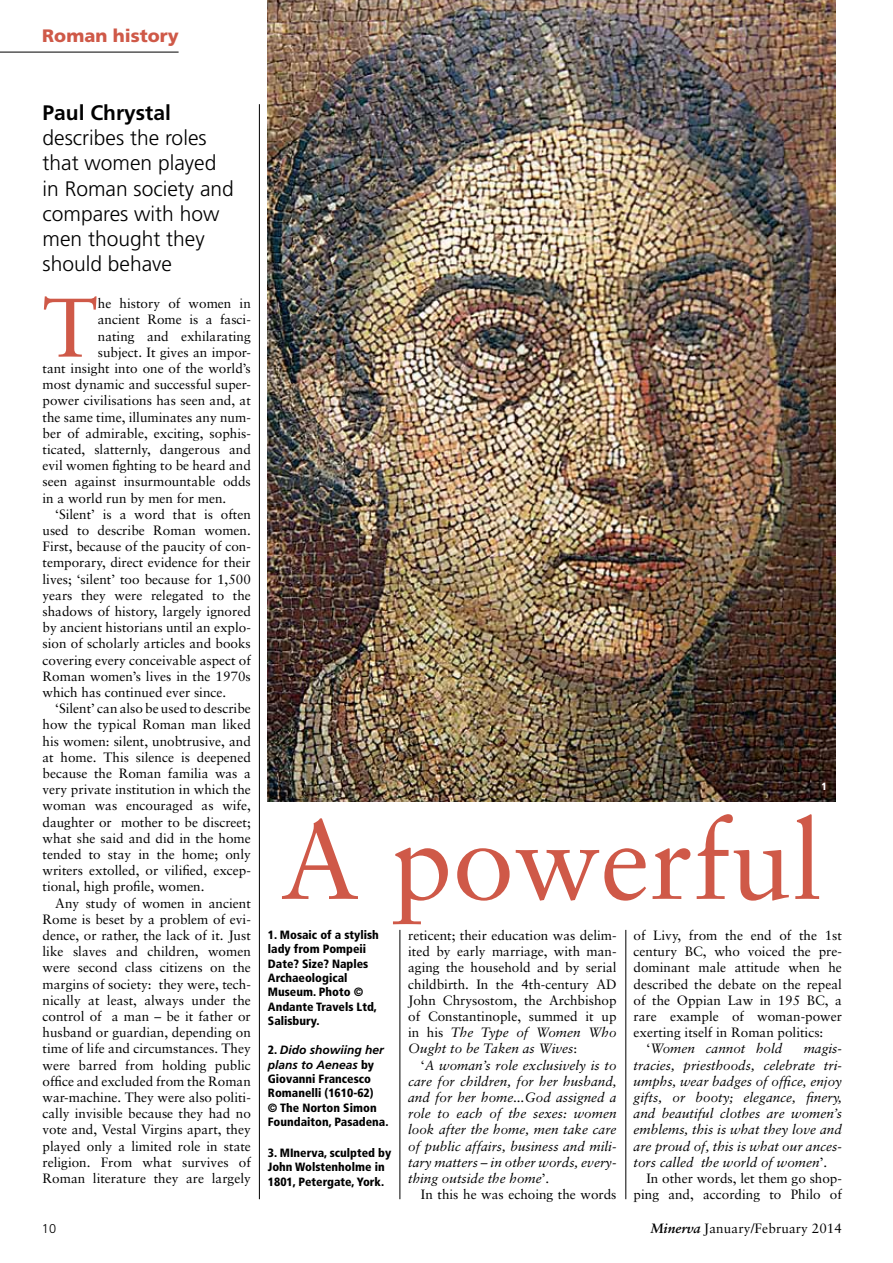
<style>
.page{position:relative;width:893px;height:1263px;background:#fff}
.page>*{position:absolute;margin:0;border:0;box-sizing:border-box;transform-origin:0 0}
.t1{font:111px "Sabon LT";color:#cf5948}
.t2{font:83.1px "Sabon LT";color:#cf5948}
.t3{font:300 21px/25.2px "Frutiger LT Std";color:#000}
.t4{font:700 21px "Frutiger LT Std";color:#000}
.t5{font:900 18px "Frutiger LT Std";color:#cf5948}
.t6{font:13.5px/16.2px "Sabon LT";color:#000;text-align:justify}
.t7{font:italic 13.5px/16.2px "Sabon LT";color:#000;text-align:justify}
.t8{font:300 12.75px "Frutiger LT Std";color:#000}
.t9{font:900 condensed 12px/14.4px "Frutiger LT Std";color:#000}
.t10{font:900 condensed 10.5px "Frutiger LT Std";color:#fff}
.s1{font-weight:700;font-style:italic;font-stretch:normal}
.s2{font-style:italic}
.s3{font-style:normal}
.s4{font-weight:700;font-style:italic}
</style>
<div class="page">
<hr style="left:259px;top:104px;width:1px;height:1095px;background:#000">
<hr style="left:399px;top:930px;width:1px;height:269px;background:#000">
<hr style="left:0;top:52px;width:179px;height:1px;background:#000">
<img style="left:268px;top:0;width:568px;height:801px">
<hr style="left:625px;top:930px;width:1px;height:269px;background:#000">
<h3 class="t5" style="left:42px;top:25px;width:138px">Roman history</h3>
<h3 class="t4" style="left:43px;top:100px;width:130px">Paul Chrystal</h3>
<h3 class="t3" style="left:43px;top:126px;width:193px">describes the roles that women played in Roman society and compares with how men thought they should behave</h3>
<h2 class="t2" style="left:43px;top:278px;width:57px">T</h2>
<p class="t6" style="left:98px;top:295px;width:154px">he history of women in</p>
<p class="t6" style="left:98px;top:311px;width:154px">ancient Rome is a fasci-</p>
<p class="t6" style="left:98px;top:328px;width:154px">nating and exhilarating</p>
<p class="t6" style="left:98px;top:344px;width:154px">subject. It gives an impor-</p>
<p class="t6" style="left:43px;top:360px;width:210px">tant insight into one of the world’s</p>
<p class="t6" style="left:43px;top:376px;width:210px">most dynamic and successful super-</p>
<p class="t6" style="left:43px;top:392px;width:210px">power civilisations has seen and, at</p>
<p class="t6" style="left:43px;top:409px;width:210px">the same time, illuminates any num-</p>
<p class="t6" style="left:43px;top:425px;width:210px">ber of admirable, exciting, sophis-</p>
<p class="t6" style="left:43px;top:441px;width:210px">ticated, slatternly, dangerous and</p>
<p class="t6" style="left:43px;top:457px;width:210px">evil women fighting to be heard and</p>
<p class="t6" style="left:43px;top:473px;width:210px">seen against insurmountable odds</p>
<p class="t6" style="left:43px;top:490px;width:185px">in a world run by men for men.</p>
<p class="t6" style="left:55px;top:506px;width:197px">‘Silent’ is a word that is often</p>
<p class="t6" style="left:43px;top:522px;width:210px">used to describe Roman women.</p>
<p class="t6" style="left:43px;top:538px;width:210px">First, because of the paucity of con-</p>
<p class="t6" style="left:43px;top:554px;width:210px">temporary, direct evidence for their</p>
<p class="t6" style="left:43px;top:571px;width:210px">lives; ‘silent’ too because for 1,500</p>
<p class="t6" style="left:43px;top:587px;width:210px">years they were relegated to the</p>
<p class="t6" style="left:43px;top:603px;width:210px">shadows of history, largely ignored</p>
<p class="t6" style="left:43px;top:619px;width:210px">by ancient historians until an explo-</p>
<p class="t6" style="left:43px;top:635px;width:210px">sion of scholarly articles and books</p>
<p class="t6" style="left:43px;top:652px;width:210px">covering every conceivable aspect of</p>
<p class="t6" style="left:43px;top:668px;width:210px">Roman women’s lives in the 1970s</p>
<p class="t6" style="left:43px;top:684px;width:185px">which has continued ever since.</p>
<p class="t6" style="left:55px;top:700px;width:197px">‘Silent’ can also be used to describe</p>
<p class="t6" style="left:43px;top:716px;width:210px">how the typical Roman man liked</p>
<p class="t6" style="left:43px;top:733px;width:210px">his women: silent, unobtrusive, and</p>
<p class="t6" style="left:43px;top:749px;width:210px">at home. This silence is deepened</p>
<p class="t6" style="left:43px;top:765px;width:210px">because the Roman familia was a</p>
<p class="t6" style="left:43px;top:781px;width:210px">very private institution in which the</p>
<p class="t6" style="left:43px;top:797px;width:210px">woman was encouraged as wife,</p>
<p class="t6" style="left:43px;top:814px;width:210px">daughter or mother to be discreet;</p>
<p class="t6" style="left:43px;top:830px;width:210px">what she said and did in the home</p>
<p class="t6" style="left:43px;top:846px;width:210px">tended to stay in the home; only</p>
<p class="t6" style="left:43px;top:862px;width:210px">writers extolled, or vilified, excep-</p>
<p class="t6" style="left:43px;top:878px;width:164px">tional, high profile, women.</p>
<p class="t6" style="left:55px;top:895px;width:197px">Any study of women in ancient</p>
<p class="t6" style="left:43px;top:911px;width:210px">Rome is beset by a problem of evi-</p>
<p class="t6" style="left:43px;top:927px;width:210px">dence, or rather, the lack of it. Just</p>
<p class="t6" style="left:43px;top:943px;width:210px">like slaves and children, women</p>
<p class="t6" style="left:43px;top:959px;width:210px">were second class citizens on the</p>
<p class="t6" style="left:43px;top:976px;width:210px">margins of society: they were, tech-</p>
<p class="t6" style="left:43px;top:992px;width:210px">nically at least, always under the</p>
<p class="t6" style="left:43px;top:1008px;width:210px">control of a man – be it father or</p>
<p class="t6" style="left:43px;top:1024px;width:210px">husband or guardian, depending on</p>
<p class="t6" style="left:43px;top:1040px;width:210px">time of life and circumstances. They</p>
<p class="t6" style="left:43px;top:1057px;width:210px">were barred from holding public</p>
<p class="t6" style="left:43px;top:1073px;width:210px">office and excluded from the Roman</p>
<p class="t6" style="left:43px;top:1089px;width:210px">war-machine. They were also politi-</p>
<p class="t6" style="left:43px;top:1105px;width:210px">cally invisible because they had no</p>
<p class="t6" style="left:43px;top:1121px;width:210px">vote and, Vestal Virgins apart, they</p>
<p class="t6" style="left:43px;top:1138px;width:210px">played only a limited role in state</p>
<p class="t6" style="left:43px;top:1154px;width:210px">religion. From what survives of</p>
<p class="t6" style="left:43px;top:1170px;width:210px">Roman literature they are largely</p>
<p class="t10" style="left:821px;top:780px;width:7px">1</p>
<h1 class="t1" style="left:280px;top:794px;width:544px">A powerful</h1>
<p class="t9" style="left:268px;top:927px;width:112px">1. Mosaic of a stylish lady from Pompeii<br>Date? Size? Naples<br>Archaeological<br>Museum. Photo ©<br>Andante Travels Ltd,<br>Salisbury.</p>
<p class="t9" style="left:268px;top:1043px;width:122px">2. <span class="s1">Dido showiing her plans to Aeneas</span> by<br>Giovanni Francesco<br>Romanelli (1610-62)<br>© The Norton Simon<br>Foundaiton, Pasadena.</p>
<p class="t9" style="left:268px;top:1145px;width:125px">3. MInerva, sculpted by<br>John Wolstenholme in<br>1801, Petergate, York.</p>
<p class="t6" style="left:408px;top:927px;width:210px">reticent; their education was delim&shy;ited by early marriage, with man&shy;aging the household and by serial childbirth. In the 4th-century AD John Chrysostom, the Archbishop of Constantinople, summed it up in his <span class="s2">The Type of Women Who Ought to be Taken as Wives</span>:</p>
<p class="t7" style="left:408px;top:1057px;width:210px;text-indent:13px"><span class="s3">‘</span>A woman’s role exclusively is to care for children, for her husband, and for her home...God assigned a role to each of the sexes: women look after the home, men take care of public affairs, business and mili&shy;tary matters – in other words, every&shy;thing outside the home<span class="s3">’.</span></p>
<p class="t6" style="left:421px;top:1186px;width:197px">In this he was echoing the words</p>
<p class="t6" style="left:634px;top:927px;width:210px">of Livy, from the end of the 1st</p>
<p class="t6" style="left:634px;top:943px;width:210px">century BC, who voiced the pre-</p>
<p class="t6" style="left:634px;top:959px;width:210px">dominant male attitude when he</p>
<p class="t6" style="left:634px;top:976px;width:210px">described the debate on the repeal</p>
<p class="t6" style="left:634px;top:992px;width:210px">of the Oppian Law in 195 BC, a</p>
<p class="t6" style="left:634px;top:1008px;width:210px">rare example of woman-power</p>
<p class="t6" style="left:634px;top:1024px;width:191px">exerting itself in Roman politics:</p>
<p class="t7" style="left:646px;top:1041px;width:137px"><span class="s3">‘</span>Women cannot hold</p>
<p class="t7" style="left:634px;top:1041px;width:210px;text-indent:170px">magis&shy;tracies, priesthoods, celebrate tri&shy;umphs, wear badges of office, enjoy gifts, or booty; elegance, finery, and beautiful clothes are women’s emblems, this is what they love and are proud of, this is what our ances&shy;tors called the world of women<span class="s3">’.</span></p>
<p class="t6" style="left:634px;top:1170px;width:210px;text-align:right">In other words, let them go shop&shy;ping and, according to Philo of</p>
<p class="t8" style="left:42px;top:1221px;width:16px">10</p>
<p class="t6" style="left:651px;top:1220px;width:193px"><span class="s4">Minerva</span> January/February 2014</p>
</div>
